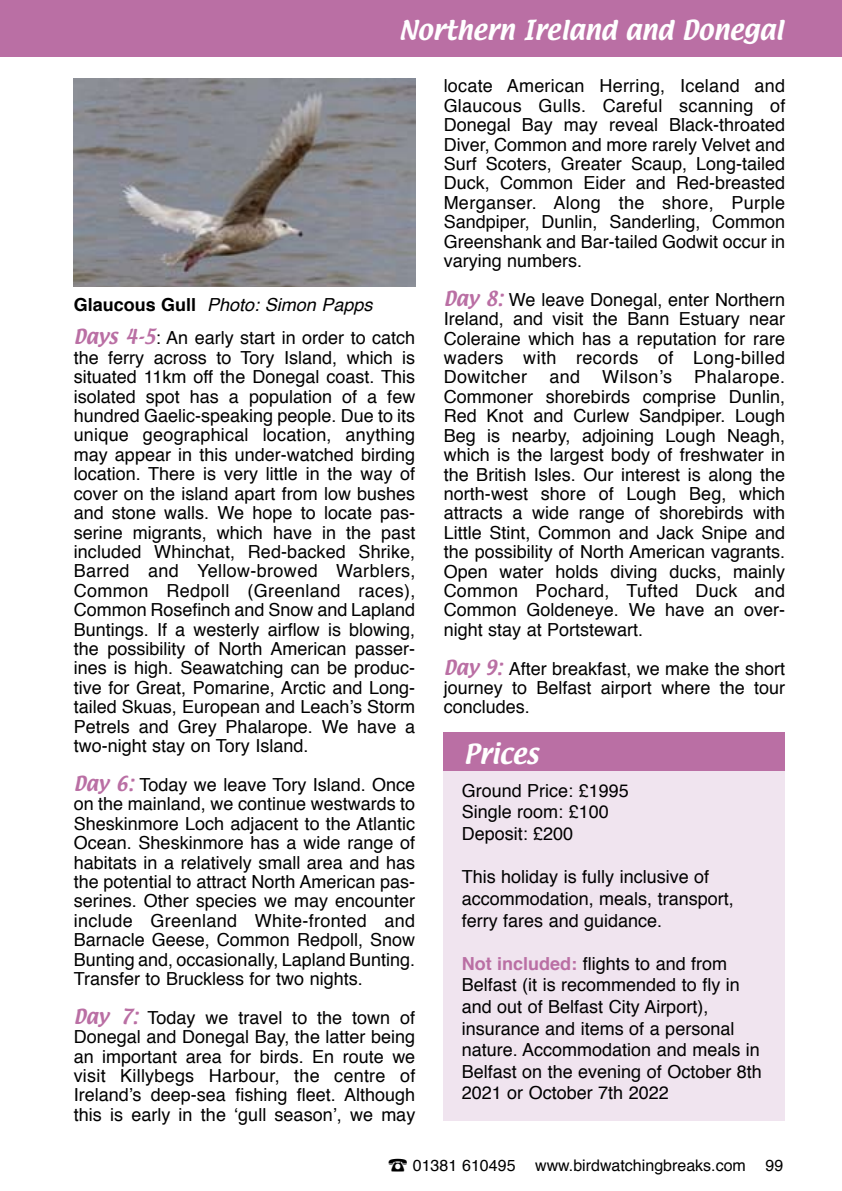
<style>
.page{position:relative;width:842px;height:1191px;background:#fff}
.page>*{position:absolute;margin:0;border:0;box-sizing:border-box;transform-origin:0 0}
.t1{font:24px "Textile";color:#fff}
.t2{font:18px/19.4px "Helvetica";color:#000;text-align:justify}
.t3{font:italic 18px "Helvetica";color:#000}
.t4{font:16px "Helvetica";color:#000}
.s1{font-weight:700;font-style:normal}
.s2{font-family:"Textile";color:#ba6fa4}
.s3{font-weight:700;color:#ba6fa4}
</style>
<div class="page">
<div style="left:0;top:0;width:842px;height:57px;background:#ba6fa4"></div>
<div style="left:444px;top:752px;width:341px;height:368px;background:#f0e4ef"></div>
<div style="left:444px;top:732px;width:341px;height:39px;background:#ba6fa4"></div>
<img style="left:74px;top:79px;width:341px;height:207px">
<h1 class="t1" style="left:399px;top:14px;width:386px">Northern Ireland and Donegal</h1>
<p class="t3" style="left:74px;top:290px;width:300px"><span class="s1">Glaucous Gull</span> Photo: Simon Papps</p>
<p class="t2" style="left:74px;top:329px;width:343px"><span class="s2">Days 4-5</span>: An early start in order to catch the ferry across to Tory Island, which is situated 11km off the Donegal coast. This isolated spot has a population of a few hundred Gaelic-speaking people. Due to its unique geographical location, anything may appear in this under-watched birding location. There is very little in the way of cover on the island apart from low bushes and stone walls. We hope to locate pas&shy;serine migrants, which have in the past included Whinchat, Red-backed Shrike, Barred and Yellow-browed Warblers, Common Redpoll (Greenland races), Common Rosefinch and Snow and Lapland Buntings. If a westerly airflow is blowing, the possibility of North American passer&shy;ines is high. Seawatching can be produc&shy;tive for Great, Pomarine, Arctic and Long&shy;tailed Skuas, European and Leach’s Storm Petrels and Grey Phalarope. We have a two-night stay on Tory Island.</p>
<p class="t2" style="left:74px;top:775px;width:343px"><span class="s2">Day 6:</span> Today we leave Tory Island. Once on the mainland, we continue westwards to Sheskinmore Loch adjacent to the Atlantic Ocean. Sheskinmore has a wide range of habitats in a relatively small area and has the potential to attract North American pas&shy;serines. Other species we may encounter include Greenland White-fronted and Barnacle Geese, Common Redpoll, Snow Bunting and, occasionally, Lapland Bunting.<br>Transfer to Bruckless for two nights.</p>
<p class="t2" style="left:74px;top:1008px;width:343px"><span class="s2">Day 7:</span> Today we travel to the town of Donegal and Donegal Bay, the latter being an important area for birds. En route we visit Killybegs Harbour, the centre of Ireland’s deep-sea fishing fleet. Although this is early in the ‘gull season’, we may</p>
<p class="t2" style="left:444px;top:77px;width:343px">locate American Herring, Iceland and Glaucous Gulls. Careful scanning of Donegal Bay may reveal Black-throated Diver, Common and more rarely Velvet and Surf Scoters, Greater Scaup, Long-tailed Duck, Common Eider and Red-breasted Merganser. Along the shore, Purple Sandpiper, Dunlin, Sanderling, Common Greenshank and Bar-tailed Godwit occur in varying numbers.</p>
<p class="t2" style="left:444px;top:290px;width:343px"><span class="s2">Day 8:</span> We leave Donegal, enter Northern Ireland, and visit the Bann Estuary near Coleraine which has a reputation for rare waders with records of Long-billed Dowitcher and Wilson’s Phalarope.<br>Commoner shorebirds comprise Dunlin, Red Knot and Curlew Sandpiper. Lough Beg is nearby, adjoining Lough Neagh, which is the largest body of freshwater in the British Isles. Our interest is along the north-west shore of Lough Beg, which attracts a wide range of shorebirds with Little Stint, Common and Jack Snipe and the possibility of North American vagrants.<br>Open water holds diving ducks, mainly Common Pochard, Tufted Duck and Common Goldeneye. We have an over&shy;night stay at Portstewart.</p>
<p class="t2" style="left:444px;top:659px;width:343px"><span class="s2">Day 9:</span> After breakfast, we make the short journey to Belfast airport where the tour concludes.</p>
<h1 class="t1" style="left:464px;top:737px;width:76px">Prices</h1>
<p class="t2" style="left:462px;top:780px;width:169px;line-height:21.6px;text-align:left">Ground Price: £1995<br>Single room: £100<br>Deposit: £200</p>
<p class="t2" style="left:462px;top:866px;width:274px;line-height:21.6px;text-align:left">This holiday is fully inclusive of accommodation, meals, transport, ferry fares and guidance.</p>
<p class="t2" style="left:462px;top:953px;width:302px;line-height:21.6px;text-align:left"><span class="s3">Not included:</span> flights to and from<br>Belfast (it is recommended to fly in and out of Belfast City Airport), insurance and items of a personal nature. Accommodation and meals in<br>Belfast on the evening of October 8th<br>2021 or October 7th 2022</p>
<p class="t4" style="left:388px;top:1152px;width:397px">☎ 01381 610495 www.birdwatchingbreaks.com 99</p>
</div>
